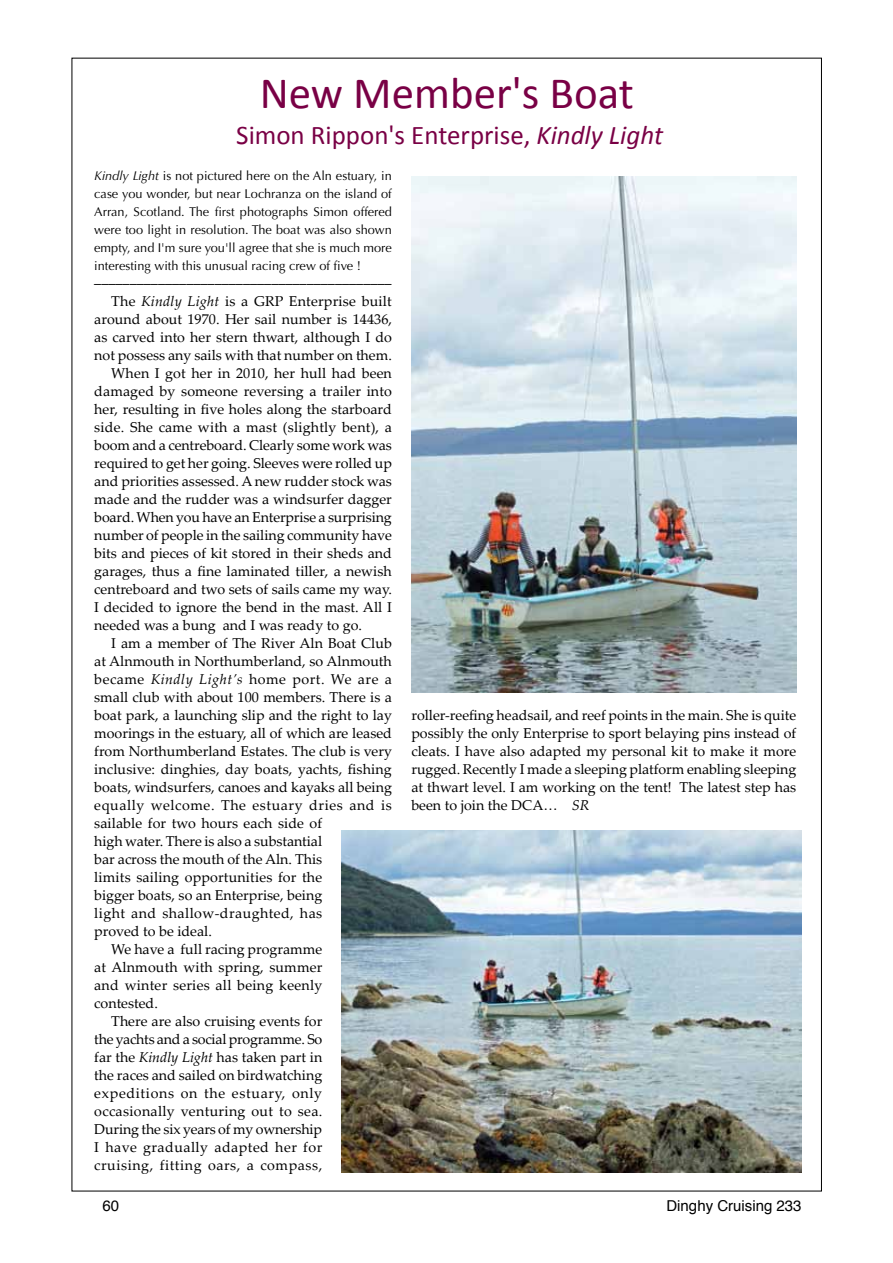
<style>
.page{position:relative;width:893px;height:1263px;background:#fff}
.page>*{position:absolute;margin:0;border:0;box-sizing:border-box;transform-origin:0 0}
.t1{font:45px "Calibri";color:#790045}
.t2{font:27px "Calibri";color:#790045}
.t3{font:15px "Helvetica";color:#000}
.t4{font:14.25px/18px "Palatino Linotype";color:#000;text-align:justify}
.t5{font:14.25px "Palatino Linotype";letter-spacing:.04em;color:#000}
.t6{font:14.25px "Palatino Linotype";letter-spacing:.035em;color:#000}
.t7{font:14.25px "Palatino Linotype";letter-spacing:.02em;color:#000}
.t8{font:14.25px "Palatino Linotype";letter-spacing:.03em;color:#000}
.t9{font:14.25px "Palatino Linotype";letter-spacing:.045em;color:#000}
.t10{font:12.75px/18px "Optima";color:#000;text-align:justify}
.s1{font-style:italic}
</style>
<div class="page">
<img style="left:342px;top:831px;width:459px;height:341px">
<img style="left:411px;top:177px;width:385px;height:515px">
<h1 class="t1" style="left:260px;top:65px;width:376px">New Member's Boat</h1>
<h2 class="t2" style="left:236px;top:118px;width:428px">Simon Rippon's Enterprise, <span class="s1">Kindly Light</span></h2>
<p class="t10" style="left:94px;top:167px;width:299px"><span class="s1">Kindly Light</span> is not pictured here on the aln estuary, in case you wonder, but near Lochranza on the island of Arran, Scotland. The first photographs Simon offered were too light in resolution. The boat was also shown empty, and I'm sure you'll agree that she is much more interesting with this unusual racing crew of five !</p>
<p class="t4" style="left:94px;top:276px;width:299px">––––––––––––––––––––––––––––––––––––––––––</p>
<p class="t4" style="left:111px;top:294px;width:282px">The <span class="s1">Kindly Light</span> is a GRP Enterprise built</p>
<p class="t4" style="left:94px;top:312px;width:299px">around about 1970. Her sail number is 14436,</p>
<p class="t4" style="left:94px;top:330px;width:299px">as carved into her stern thwart, although I do</p>
<p class="t4" style="left:94px;top:348px;width:299px">not possess any sails with that number on them.</p>
<p class="t4" style="left:111px;top:366px;width:282px">When I got her in 2010, her hull had been</p>
<p class="t4" style="left:94px;top:384px;width:299px">damaged by someone reversing a trailer into</p>
<p class="t4" style="left:94px;top:402px;width:299px">her, resulting in five holes along the starboard</p>
<p class="t4" style="left:94px;top:420px;width:299px">side. She came with a mast (slightly bent), a</p>
<p class="t4" style="left:94px;top:438px;width:299px">boom and a centreboard. Clearly some work was</p>
<p class="t4" style="left:94px;top:456px;width:299px">required to get her going. Sleeves were rolled up</p>
<p class="t4" style="left:94px;top:474px;width:299px">and priorities assessed. A new rudder stock was</p>
<p class="t4" style="left:94px;top:492px;width:299px">made and the rudder was a windsurfer dagger</p>
<p class="t4" style="left:94px;top:510px;width:299px">board. When you have an Enterprise a surprising</p>
<p class="t4" style="left:94px;top:528px;width:299px">number of people in the sailing community have</p>
<p class="t4" style="left:94px;top:546px;width:299px">bits and pieces of kit stored in their sheds and</p>
<p class="t4" style="left:94px;top:564px;width:299px">garages, thus a fine laminated tiller, a newish</p>
<p class="t4" style="left:94px;top:582px;width:299px">centreboard and two sets of sails came my way.</p>
<p class="t4" style="left:94px;top:600px;width:299px">I decided to ignore the bend in the mast. All I</p>
<p class="t4" style="left:94px;top:618px;width:269px">needed was a bung and I was ready to go.</p>
<p class="t4" style="left:111px;top:636px;width:282px">I am a member of The River Aln Boat Club</p>
<p class="t4" style="left:94px;top:654px;width:299px">at Alnmouth in Northumberland, so Alnmouth</p>
<p class="t6" style="left:94px;top:674px;width:299px">became <span class="s1">Kindly Light’s</span> home port. We are a</p>
<p class="t4" style="left:94px;top:690px;width:299px">small club with about 100 members. There is a</p>
<p class="t4" style="left:94px;top:708px;width:299px">boat park, a launching slip and the right to lay</p>
<p class="t4" style="left:94px;top:726px;width:299px">moorings in the estuary, all of which are leased</p>
<p class="t4" style="left:94px;top:744px;width:299px">from Northumberland Estates. The club is very</p>
<p class="t4" style="left:94px;top:762px;width:299px">inclusive: dinghies, day boats, yachts, fishing</p>
<p class="t4" style="left:94px;top:780px;width:299px">boats, windsurfers, canoes and kayaks all being</p>
<p class="t5" style="left:94px;top:800px;width:299px">equally welcome. The estuary dries and is</p>
<p class="t4" style="left:94px;top:816px;width:229px">sailable for two hours each side of</p>
<p class="t4" style="left:94px;top:834px;width:229px">high water. There is also a substantial</p>
<p class="t4" style="left:94px;top:852px;width:230px">bar across the mouth of the Aln. This</p>
<p class="t4" style="left:94px;top:870px;width:229px">limits sailing opportunities for the</p>
<p class="t4" style="left:94px;top:888px;width:229px">bigger boats, so an Enterprise, being</p>
<p class="t8" style="left:94px;top:907px;width:230px">light and shallow-draughted, has</p>
<p class="t4" style="left:94px;top:924px;width:119px">proved to be ideal.</p>
<p class="t4" style="left:111px;top:942px;width:212px">We have a full racing programme</p>
<p class="t4" style="left:94px;top:960px;width:230px">at Alnmouth with spring, summer</p>
<p class="t4" style="left:94px;top:978px;width:230px">and winter series all being keenly</p>
<p class="t4" style="left:94px;top:996px;width:65px">contested.</p>
<p class="t4" style="left:111px;top:1014px;width:212px">There are also cruising events for</p>
<p class="t4" style="left:94px;top:1032px;width:230px">the yachts and a social programme. So</p>
<p class="t4" style="left:94px;top:1050px;width:230px">far the <span class="s1">Kindly Light</span> has taken part in</p>
<p class="t4" style="left:94px;top:1068px;width:229px">the races and sailed on birdwatching</p>
<p class="t9" style="left:94px;top:1087px;width:229px">expeditions on the estuary, only</p>
<p class="t7" style="left:94px;top:1105px;width:230px">occasionally venturing out to sea.</p>
<p class="t4" style="left:94px;top:1122px;width:229px">During the six years of my ownership</p>
<p class="t6" style="left:94px;top:1141px;width:230px">I have gradually adapted her for</p>
<p class="t5" style="left:94px;top:1159px;width:229px">cruising, fitting oars, a compass,</p>
<p class="t4" style="left:411px;top:708px;width:386px">roller-reefing headsail, and reef points in the main. She is quite possibly the only Enterprise to sport belaying pins instead of cleats. I have also adapted my personal kit to make it more rugged. Recently I made a sleeping platform enabling sleeping at thwart level. I am working on the tent! The latest step has been to join the DCA… <span class="s1">SR</span></p>
<p class="t3" style="left:103px;top:1199px;width:18px">60</p>
<p class="t3" style="left:666px;top:1199px;width:137px">Dinghy Cruising 233</p>
</div>
